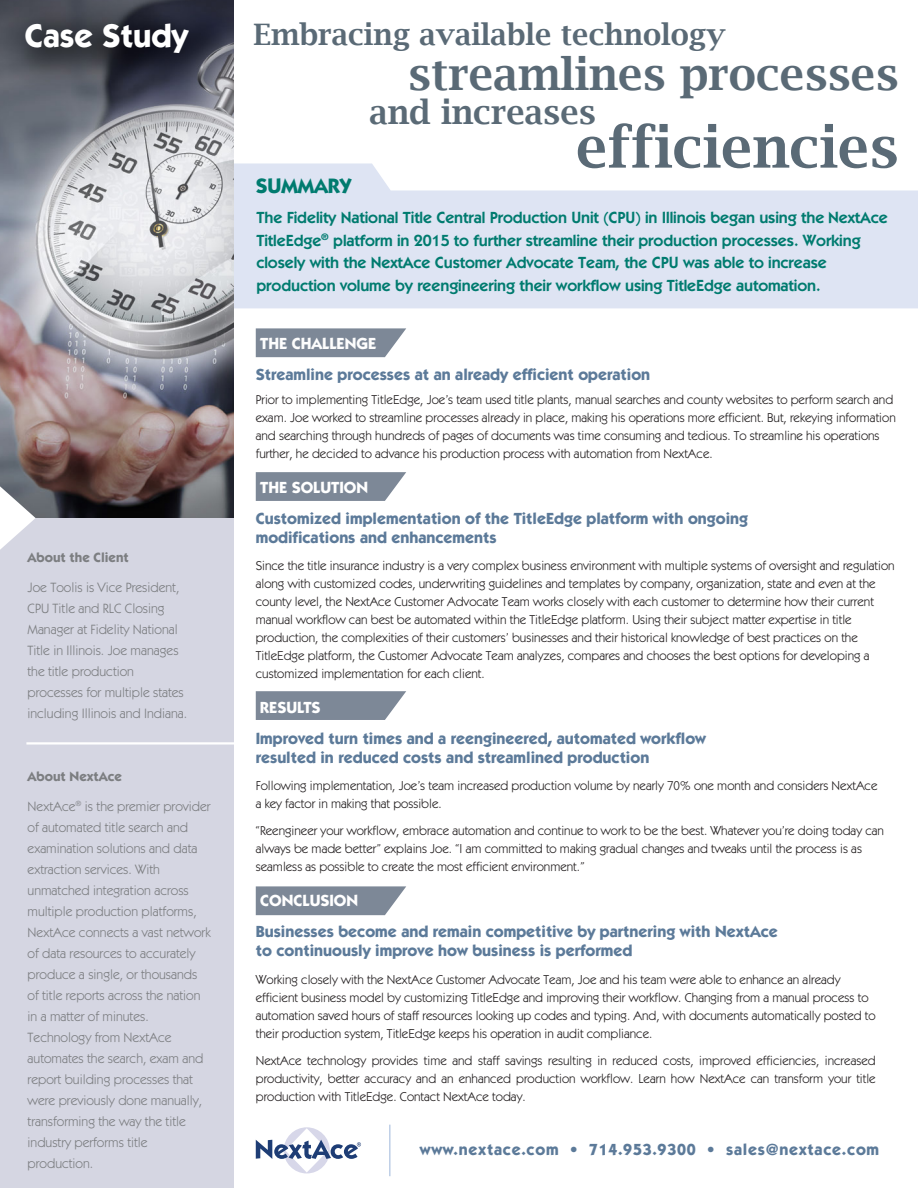
<style>
.page{position:relative;width:918px;height:1188px;background:#fff}
.page>*{position:absolute;margin:0;border:0;box-sizing:border-box;transform-origin:0 0}
.t1{font:600 56.7px "Lucida Bright";color:#5a6a76}
.t2{font:600 44.55px "Lucida Bright";color:#5a6a76}
.t3{font:600 33.3px "Lucida Bright";color:#5a6a76}
.t4{font:700 33px "Itc Kabel";color:#fff}
.t5{font:600 29.7px "Lucida Bright";color:#5a6a76}
.t6{font:700 21px "Itc Kabel";color:#007b6f}
.t7{font:700 16.2px/19.4px "ITC Kabel Std";color:#5c7a99}
.t8{font:600 16.2px/22.6px "ITC Kabel Std";letter-spacing:-.005em;color:#007b6f}
.t9{font:700 16.2px "Itc Kabel";letter-spacing:.045em;color:#5c7a99}
.t10{font:700 16.2px "Itc Kabel";color:#fff}
.t11{font:700 16.2px "Itc Kabel";color:#fdfdfd}
.t12{font:13.5px/21px "ITC Kabel Std";color:#7c7e81}
.t13{font:700 13.5px "ITC Kabel Std";color:#7c7e81}
.t14{font:12.9px/18px "ITC Kabel Std";color:#231f20}
</style>
<div class="page">
<svg style="left:256px;top:328px;width:150px;height:29px;background:#87919f"></svg>
<svg style="left:256px;top:472px;width:150px;height:29px;background:#86919e"></svg>
<svg style="left:256px;top:691px;width:150px;height:29px;background:#86919e"></svg>
<svg style="left:256px;top:886px;width:150px;height:29px;background:#87919f"></svg>
<svg style="left:234px;top:163px;width:684px;height:145px;background:#e2e7f4"></svg>
<div style="left:0;top:0;width:234px;height:1188px;background:#d5d6e2"></div>
<img style="left:0;top:0;width:234px;height:518px">
<svg style="left:0;top:486px;width:36px;height:64px"></svg>
<hr style="left:26px;top:742px;width:212px;height:3px;background:#fff">
<svg style="left:256px;top:1127px;width:105px;height:46px"></svg>
<hr style="left:389px;top:1125px;width:2px;height:51px;background:#bfcfe7">
<h3 class="t4" style="left:25px;top:16px;width:165px">Case Study</h3>
<h3 class="t5" style="left:253px;top:18px;width:474px">Embracing available technology</h3>
<h2 class="t2" style="left:408px;top:49px;width:492px">streamlines processes</h2>
<h1 class="t1" style="left:576px;top:115px;width:324px">efficiencies</h1>
<h3 class="t3" style="left:369px;top:93px;width:228px">and increases</h3>
<h3 class="t6" style="left:256px;top:173px;width:97px">SUMMARY</h3>
<p class="t13" style="left:28px;top:549px;width:103px">About the Client</p>
<p class="t12" style="left:28px;top:576px;width:161px">Joe Toolis is Vice President,<br>CPU Title and RLC Closing<br>Manager at Fidelity National<br>Title in Illinois. Joe manages the title production processes for multiple states including Illinois and Indiana.</p>
<p class="t13" style="left:28px;top:768px;width:96px">About NextAce</p>
<p class="t12" style="left:28px;top:796px;width:185px">NextAce<sup>®</sup> is the premier provider of automated title search and examination solutions and data extraction services. With unmatched integration across multiple production platforms,<br>NextAce connects a vast network of data resources to accurately produce a single, or thousands of title reports across the nation in a matter of minutes.<br>Technology from NextAce automates the search, exam and report building processes that were previously done manually, transforming the way the title industry performs title production.</p>
<p class="t8" style="left:256px;top:206px;width:633px">The Fidelity National Title Central Production Unit (CPU) in Illinois began using the NextAce TitleEdge<sup>®</sup> platform in 2015 to further streamline their production processes. Working closely with the NextAce Customer Advocate Team, the CPU was able to increase production volume by reengineering their workflow using TitleEdge automation.</p>
<p class="t11" style="left:260px;top:333px;width:117px">THE CHALLENGE</p>
<p class="t7" style="left:256px;top:364px;width:396px">Streamline processes at an already efficient operation</p>
<p class="t14" style="left:256px;top:391px;width:642px">Prior to implementing TitleEdge, Joe’s team used title plants, manual searches and county websites to perform search and exam. Joe worked to streamline processes already in place, making his operations more efficient. But, rekeying information and searching through hundreds of pages of documents was time consuming and tedious. To streamline his operations further, he decided to advance his production process with automation from NextAce.</p>
<p class="t10" style="left:260px;top:477px;width:109px">THE SOLUTION</p>
<p class="t7" style="left:256px;top:508px;width:494px">Customized implementation of the TitleEdge platform with ongoing modifications and enhancements</p>
<p class="t14" style="left:256px;top:557px;width:640px">Since the title insurance industry is a very complex business environment with multiple systems of oversight and regulation along with customized codes, underwriting guidelines and templates by company, organization, state and even at the county level, the NextAce Customer Advocate Team works closely with each customer to determine how their current manual workflow can best be automated within the TitleEdge platform. Using their subject matter expertise in title production, the complexities of their customers’ businesses and their historical knowledge of best practices on the TitleEdge platform, the Customer Advocate Team analyzes, compares and chooses the best options for developing a customized implementation for each client.</p>
<p class="t10" style="left:260px;top:697px;width:62px">RESULTS</p>
<p class="t7" style="left:256px;top:728px;width:452px">Improved turn times and a reengineered, automated workflow resulted in reduced costs and streamlined production</p>
<p class="t14" style="left:256px;top:777px;width:623px">Following implementation, Joe’s team increased production volume by nearly 70% one month and considers NextAce a key factor in making that possible.</p>
<p class="t14" style="left:256px;top:822px;width:630px">“Reengineer your workflow, embrace automation and continue to work to be the best. Whatever you’re doing today can always be made better” explains Joe. “I am committed to making gradual changes and tweaks until the process is as seamless as possible to create the most efficient environment.”</p>
<p class="t10" style="left:260px;top:891px;width:99px">CONCLUSION</p>
<p class="t7" style="left:256px;top:922px;width:524px">Businesses become and remain competitive by partnering with NextAce to continuously improve how business is performed</p>
<p class="t14" style="left:256px;top:970px;width:621px">Working closely with the NextAce Customer Advocate Team, Joe and his team were able to enhance an already efficient business model by customizing TitleEdge and improving their workflow. Changing from a manual process to automation saved hours of staff resources looking up codes and typing. And, with documents automatically posted to their production system, TitleEdge keeps his operation in audit compliance.</p>
<p class="t14" style="left:256px;top:1051px;width:621px;text-align:justify">NextAce technology provides time and staff savings resulting in reduced costs, improved efficiencies, increased productivity, better accuracy and an enhanced production workflow. Learn how NextAce can transform your title production with TitleEdge. Contact NextAce today.</p>
<p class="t9" style="left:420px;top:1140px;width:461px">www.nextace.com • 714.953.9300 • sales@nextace.com</p>
</div>
